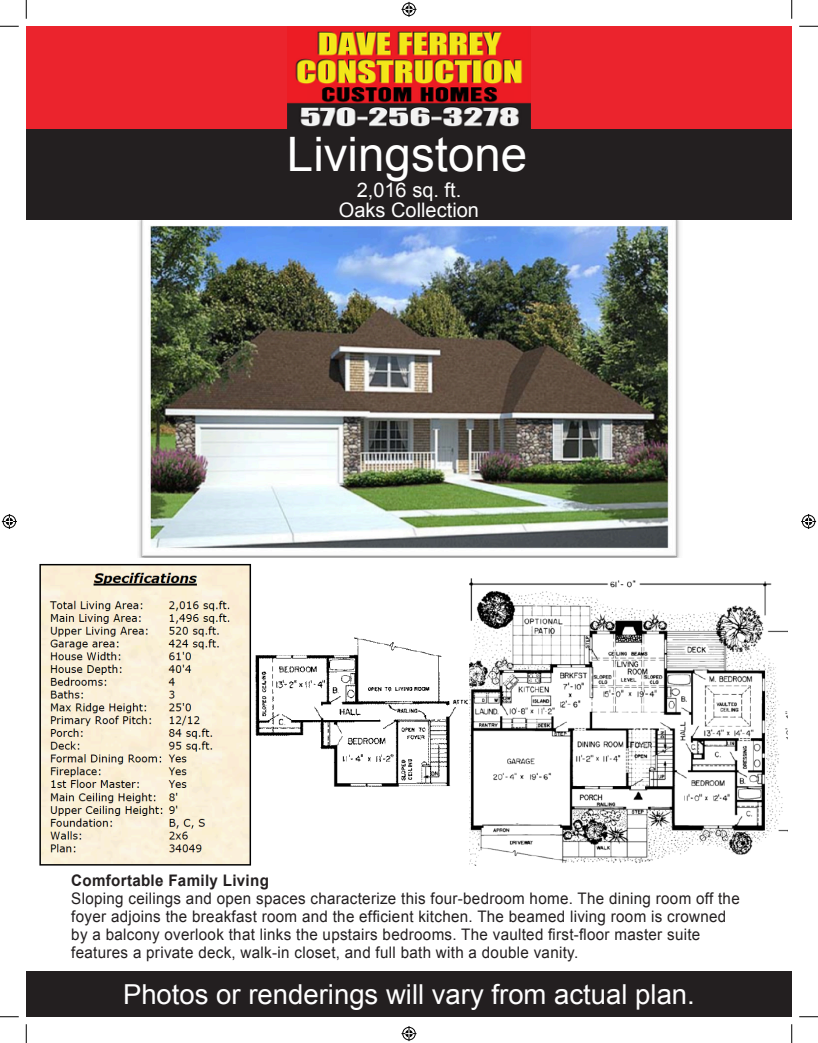
<style>
.page{position:relative;width:818px;height:1043px;background:#fff}
.page>*{position:absolute;margin:0;border:0;box-sizing:border-box;transform-origin:0 0}
.t1{font:47.5px "Arial";color:#fff}
.t2{font:27.5px "Arial";color:#fff}
.t3{font:20px "Arial";color:#fff}
.t4{font:15.88px/18px "Arial";letter-spacing:.02em;color:#231f20;scale:.95 1}
.t5{font:700 15.88px "Arial";letter-spacing:.02em;color:#231f20;scale:.95 1}
</style>
<div class="page">
<div style="left:26px;top:971px;width:765px;height:45px;background:#231f20"></div>
<div style="left:26px;top:101px;width:765px;height:119px;background:#231f20"></div>
<div style="left:26px;top:26px;width:765px;height:103px;background:#eb242d"></div>
<img style="left:287px;top:31px;width:243px;height:98px">
<img style="left:138px;top:220px;width:542px;height:337px">
<img style="left:470px;top:578px;width:318px;height:288px">
<img style="left:255px;top:637px;width:212px;height:150px">
<img style="left:39px;top:563px;width:213px;height:303px">
<svg style="left:0;top:25px;width:19px;height:2px"></svg>
<svg style="left:799px;top:25px;width:19px;height:2px"></svg>
<svg style="left:0;top:1016px;width:19px;height:1px"></svg>
<svg style="left:799px;top:1016px;width:19px;height:1px"></svg>
<svg style="left:25px;top:0;width:2px;height:19px"></svg>
<svg style="left:25px;top:1024px;width:2px;height:18px"></svg>
<svg style="left:791px;top:0;width:1px;height:19px"></svg>
<svg style="left:791px;top:1024px;width:1px;height:18px"></svg>
<svg style="left:401px;top:2px;width:15px;height:15px"></svg>
<svg style="left:401px;top:1026px;width:15px;height:15px"></svg>
<svg style="left:2px;top:514px;width:15px;height:15px"></svg>
<svg style="left:801px;top:514px;width:15px;height:15px"></svg>
<p class="t1" style="left:287px;top:123px;width:242px">Livingstone</p>
<p class="t3" style="left:339px;top:197px;width:142px">Oaks Collection</p>
<p class="t3" style="left:356px;top:177px;width:106px">2,016 sq. ft.</p>
<p class="t5" style="left:71px;top:870px;width:209px">Comfortable Family Living</p>
<p class="t4" style="left:71px;top:889px;width:705px">Sloping ceilings and open spaces characterize this four-bedroom home. The dining room off the foyer adjoins the breakfast room and the efficient kitchen. The beamed living room is crowned by a balcony overlook that links the upstairs bedrooms. The vaulted first-floor master suite features a private deck, walk-in closet, and full bath with a double vanity.</p>
<p class="t2" style="left:123px;top:976px;width:573px">Photos or renderings will vary from actual plan.</p>
</div>
